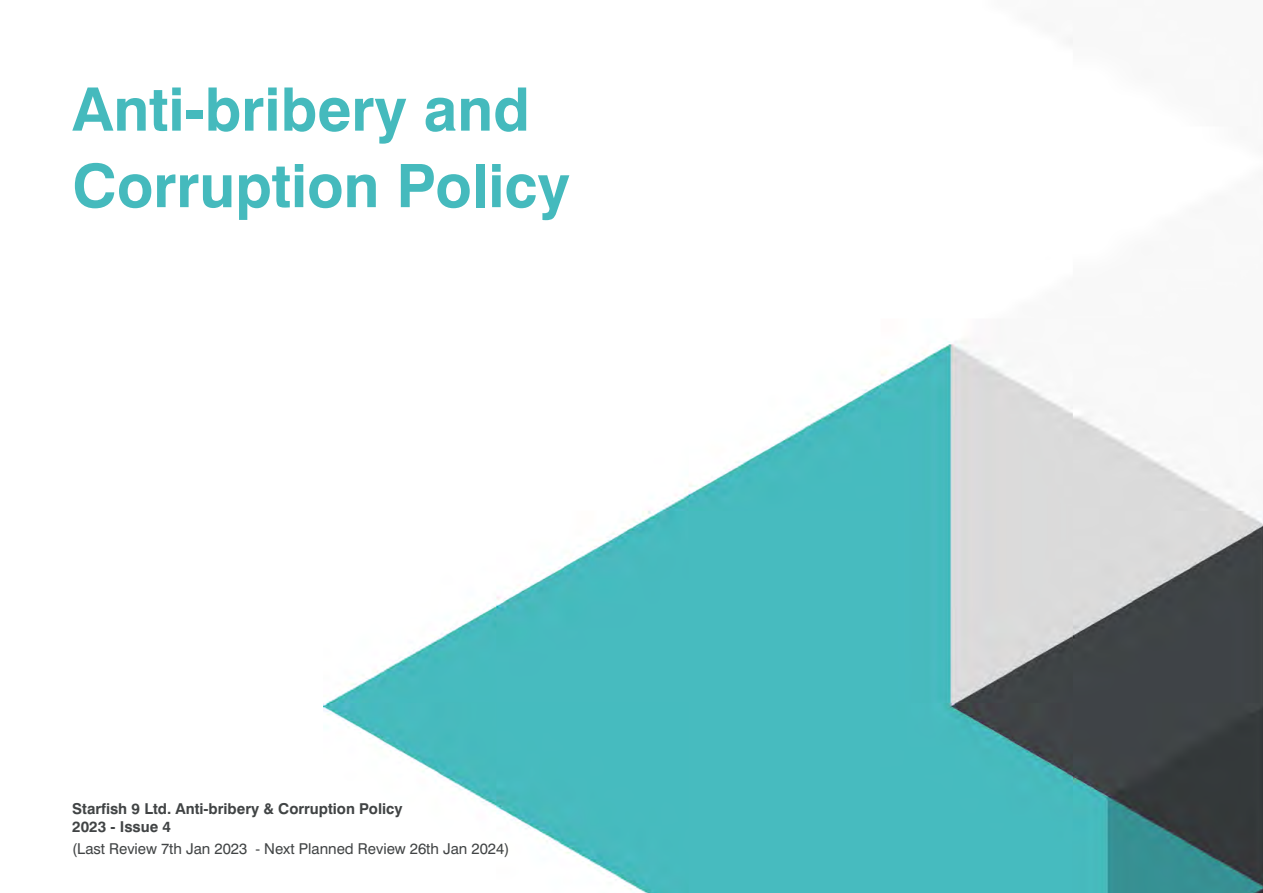
<style>
.page{position:relative;width:1263px;height:893px;background:#fff}
.page>*{position:absolute;margin:0;border:0;box-sizing:border-box;transform-origin:0 0}
.t1{font:700 60px/76.5px "Swiss 721";color:#45babd}
.t2{font:700 15px/18px "Swiss 721";color:#414445}
.t3{font:15px "Swiss 721 Roman";color:#414445}
</style>
<div class="page">
<img style="left:324px;top:40px;width:939px;height:853px">
<h1 class="t1" style="left:72px;top:71px;width:499px">Anti-bribery and<br>Corruption Policy</h1>
<p class="t2" style="left:72px;top:799px;width:332px">Starfish 9 Ltd. Anti-bribery &amp; Corruption Policy<br>2023 - Issue 4</p>
<p class="t3" style="left:72px;top:840px;width:439px">(Last Review 7th Jan 2023 - Next Planned Review 26th Jan 2024)</p>
</div>
